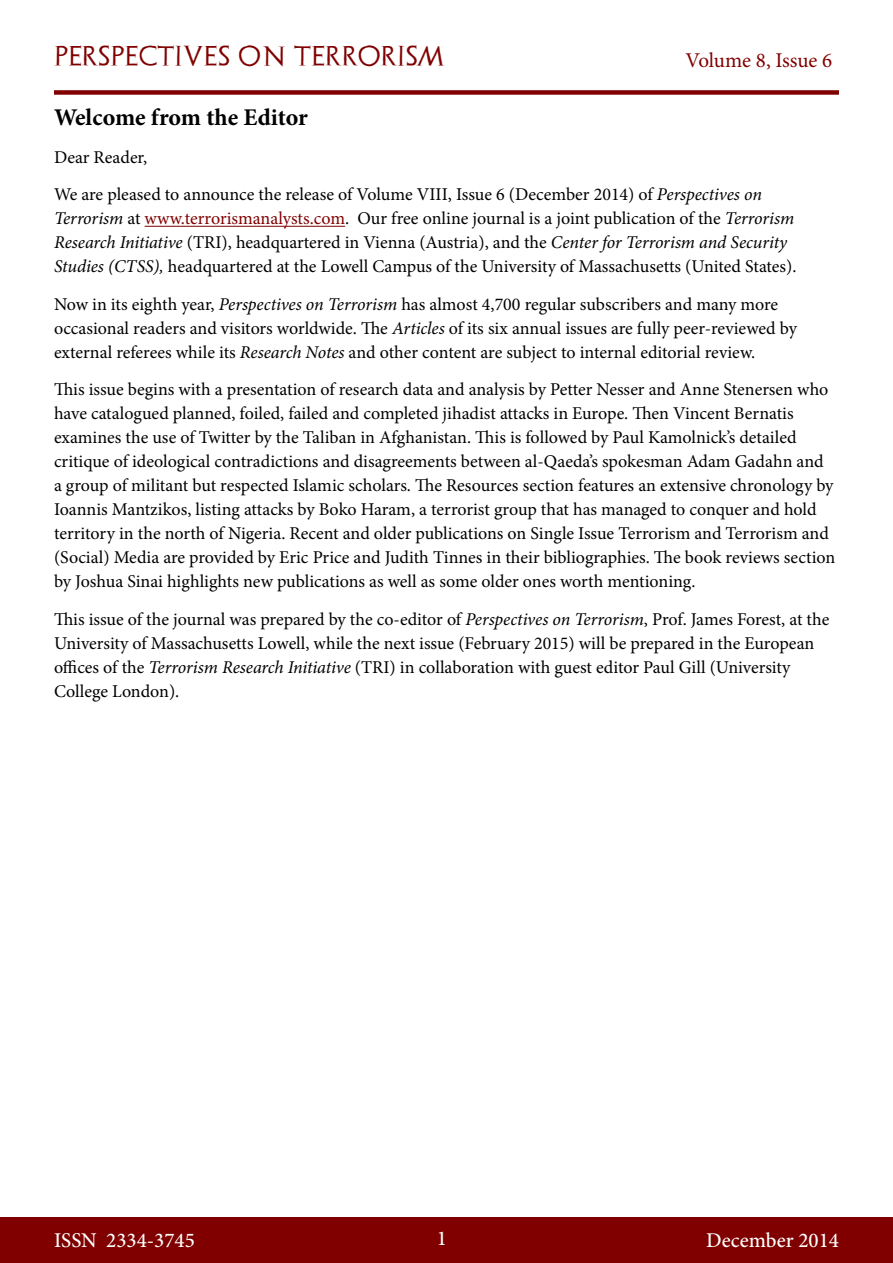
<style>
.page{position:relative;width:893px;height:1263px;background:#fff}
.page>*{position:absolute;margin:0;border:0;box-sizing:border-box;transform-origin:0 0}
.t1{font:700 24px "Minion Pro";color:#000}
.t2{font:500 21px "Minion Pro";color:#fff}
.t3{font:21px "Archeologicaps";letter-spacing:.045em;color:#800000}
.t4{font:21px "Minion Pro";letter-spacing:-.005em;color:#800000}
.t5{font:18px/24px "Minion Pro";color:#000}
.s1{font-style:italic}
.s2{color:#800000}
</style>
<div class="page">
<div style="left:0;top:1217px;width:893px;height:46px;background:#800000"></div>
<div style="left:54px;top:90px;width:785px;height:5px;background:#800000"></div>
<hr style="left:145px;top:226px;width:200px;height:1px;background:#800000">
<p class="t3" style="left:54px;top:43px;width:392px">PERSPECTIVES ON TERRORISM</p>
<p class="t4" style="left:686px;top:46px;width:148px">Volume 8, Issue 6</p>
<h1 class="t1" style="left:54px;top:101px;width:255px">Welcome from the Editor</h1>
<p class="t5" style="left:54px;top:139px;width:709px;line-height:37.5px">Dear Reader,<br>We are pleased to announce the release of Volume VIII, Issue 6 (December 2014) of <span class="s1">Perspectives on</span></p>
<p class="t5" style="left:54px;top:207px;width:744px"><span class="s1">Terrorism</span> at <span class="s2">www.terrorismanalysts.com</span>. Our free online journal is a joint publication of the <span class="s1">Terrorism<br>Research Initiative</span> (TRI), headquartered in Vienna (Austria), and the <span class="s1">Center for Terrorism and Security<br>Studies (CTSS),</span> headquartered at the Lowell Campus of the University of Massachusetts (United States).</p>
<p class="t5" style="left:54px;top:292px;width:744px">Now in its eighth year, <span class="s1">Perspectives on Terrorism</span> has almost 4,700 regular subscribers and many more occasional readers and visitors worldwide. The <span class="s1">Articles</span> of its six annual issues are fully peer-reviewed by external referees while its <span class="s1">Research Notes</span> and other content are subject to internal editorial review.</p>
<p class="t5" style="left:54px;top:378px;width:783px">This issue begins with a presentation of research data and analysis by Petter Nesser and Anne Stenersen who have catalogued planned, foiled, failed and completed jihadist attacks in Europe. Then Vincent Bernatis examines the use of Twitter by the Taliban in Afghanistan. This is followed by Paul Kamolnick’s detailed critique of ideological contradictions and disagreements between al-Qaeda’s spokesman Adam Gadahn and a group of militant but respected Islamic scholars. The Resources section features an extensive chronology by Ioannis Mantzikos, listing attacks by Boko Haram, a terrorist group that has managed to conquer and hold territory in the north of Nigeria. Recent and older publications on Single Issue Terrorism and Terrorism and (Social) Media are provided by Eric Price and Judith Tinnes in their bibliographies. The book reviews section by Joshua Sinai highlights new publications as well as some older ones worth mentioning.</p>
<p class="t5" style="left:54px;top:607px;width:777px">This issue of the journal was prepared by the co-editor of <span class="s1">Perspectives on Terrorism</span>, Prof. James Forest, at the University of Massachusetts Lowell, while the next issue (February 2015) will be prepared in the European offices of the <span class="s1">Terrorism Research Initiative</span> (TRI) in collaboration with guest editor Paul Gill (University College London).</p>
<p class="t2" style="left:54px;top:1226px;width:142px">ISSN 2334-3745</p>
<p class="t2" style="left:437px;top:1224px;width:12px">1</p>
<p class="t2" style="left:706px;top:1226px;width:134px">December 2014</p>
</div>
